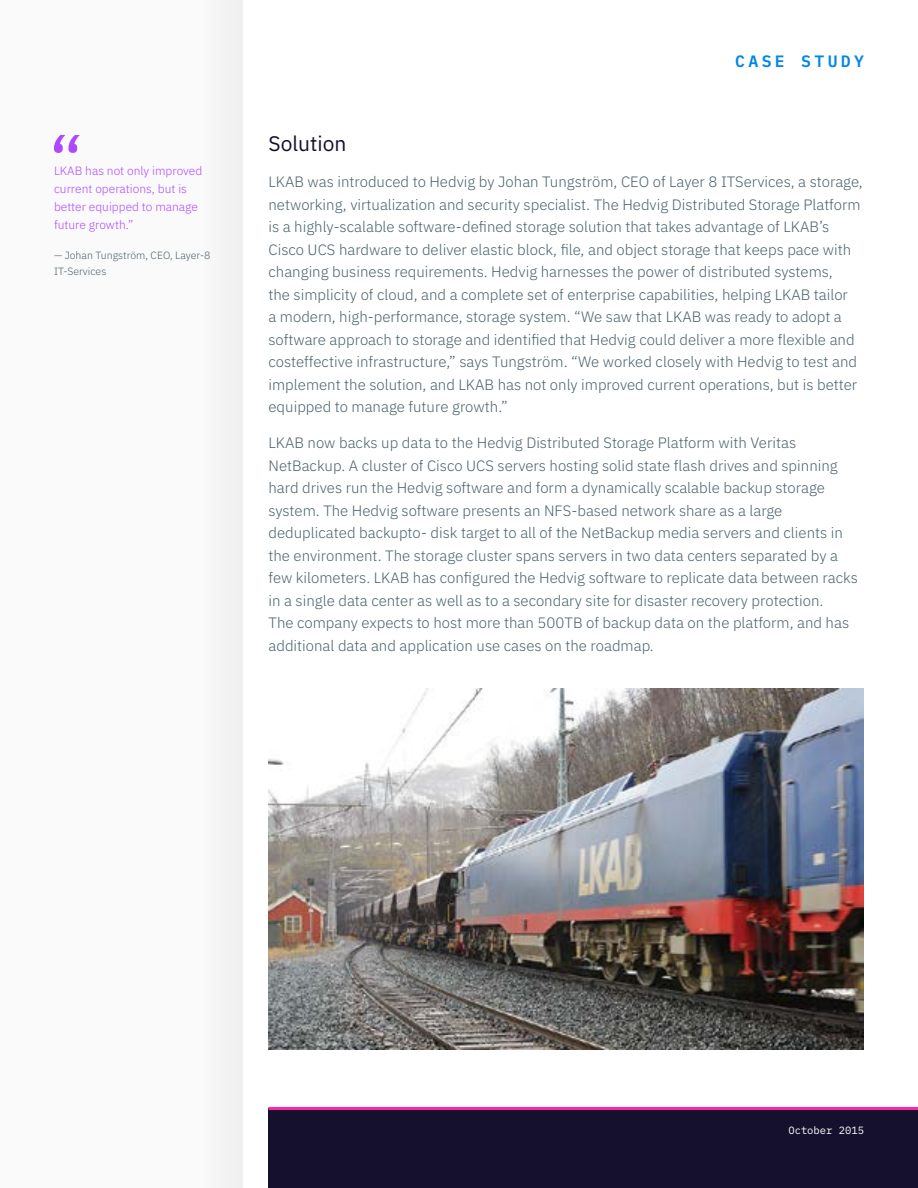
<style>
.page{position:relative;width:918px;height:1188px;background:#fff}
.page>*{position:absolute;margin:0;border:0;box-sizing:border-box;transform-origin:0 0}
.t1{font:21px "IBM Plex Sans";color:#16102f}
.t2{font:600 16.5px "IBM Plex Mono";letter-spacing:.2em;color:#0086e9}
.t3{font:300 15px/22.5px "IBM Plex Sans";color:#4a616b}
.t4{font:300 12px/18px "IBM Plex Sans";color:#af48ff}
.t5{font:300 10.5px/16.5px "IBM Plex Sans";color:#4a616b}
.t6{font:10.5px "IBM Plex Mono";color:#fff}
</style>
<div class="page">
<div style="left:0;top:0;width:243px;height:1188px;background:#fafafa"></div>
<div style="left:204px;top:0;width:44px;height:1188px;background:#f3f3f4"></div>
<div style="left:243px;top:0;width:675px;height:1188px;background:#fff"></div>
<div style="left:268px;top:1108px;width:650px;height:80px;background:#16102f"></div>
<hr style="left:268px;top:1107px;width:650px;height:3px;background:#ff27a5">
<img style="left:268px;top:688px;width:596px;height:362px">
<svg style="left:54px;top:135px;width:26px;height:18px"></svg>
<p class="t4" style="left:54px;top:160px;width:150px">LKAB has not only improved current operations, but is better equipped to manage future growth.”</p>
<p class="t5" style="left:54px;top:246px;width:158px">— Johan Tungström, CEO, Layer-8<br>IT-Services</p>
<p class="t2" style="left:735px;top:48px;width:130px">CASE STUDY</p>
<h1 class="t1" style="left:268px;top:128px;width:79px">Solution</h1>
<p class="t3" style="left:268px;top:170px;width:596px">LKAB was introduced to Hedvig by Johan Tungström, CEO of Layer 8 ITServices, a storage, networking, virtualization and security specialist. The Hedvig Distributed Storage Platform is a highly-scalable software-defined storage solution that takes advantage of LKAB’s Cisco UCS hardware to deliver elastic block, file, and object storage that keeps pace with changing business requirements. Hedvig harnesses the power of distributed systems,<br>the simplicity of cloud, and a complete set of enterprise capabilities, helping LKAB tailor<br>a modern, high-performance, storage system. “We saw that LKAB was ready to adopt a software approach to storage and identified that Hedvig could deliver a more flexible and costeffective infrastructure,” says Tungström. “We worked closely with Hedvig to test and implement the solution, and LKAB has not only improved current operations, but is better equipped to manage future growth.”</p>
<p class="t3" style="left:268px;top:431px;width:591px">LKAB now backs up data to the Hedvig Distributed Storage Platform with Veritas NetBackup. A cluster of Cisco UCS servers hosting solid state flash drives and spinning hard drives run the Hedvig software and form a dynamically scalable backup storage system. The Hedvig software presents an NFS-based network share as a large deduplicated backupto- disk target to all of the NetBackup media servers and clients in the environment. The storage cluster spans servers in two data centers separated by a few kilometers. LKAB has configured the Hedvig software to replicate data between racks in a single data center as well as to a secondary site for disaster recovery protection.<br>The company expects to host more than 500TB of backup data on the platform, and has additional data and application use cases on the roadmap.</p>
<p class="t6" style="left:788px;top:1122px;width:77px">October 2015</p>
</div>
